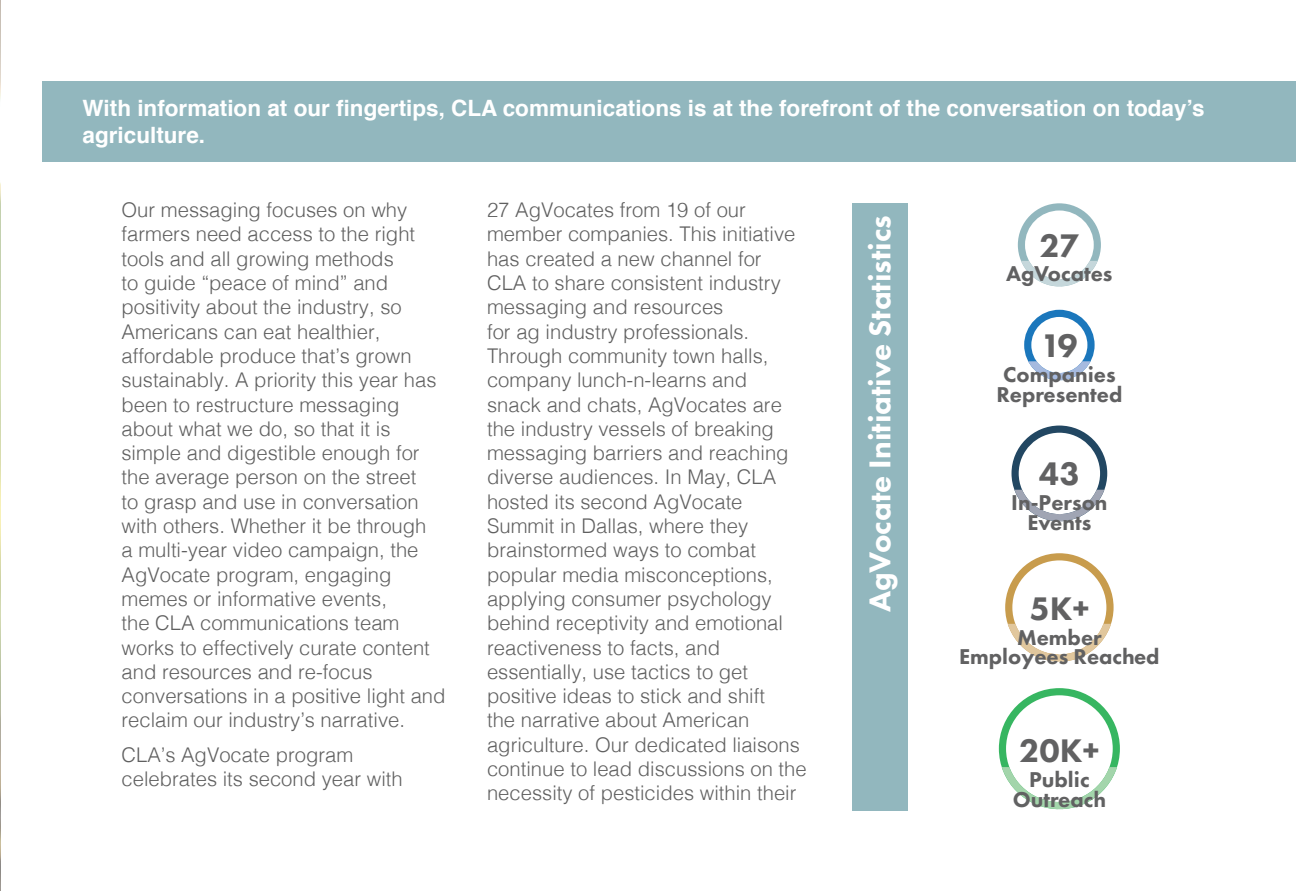
<style>
.page{position:relative;width:1296px;height:891px;background:#fff}
.page>*{position:absolute;margin:0;border:0;box-sizing:border-box;transform-origin:0 0}
.t1{font:800 33.98px "Futura PT";color:#616162}
.t2{font:800 31.28px "Futura PT";color:#fff}
.t3{font:700 22.5px/27px "Helvetica";color:#fff}
.t4{font:800 22.28px/19.6px "Futura PT";color:#616162;text-align:center}
.t5{font:300 20.25px/24.3px "Helvetica";color:#606060}
</style>
<div class="page">
<img style="left:0;top:0;width:1px;height:891px">
<svg style="left:1018px;top:203px;width:83px;height:83px"></svg>
<svg style="left:1024px;top:310px;width:71px;height:70px"></svg>
<svg style="left:1012px;top:426px;width:95px;height:95px"></svg>
<svg style="left:1005px;top:553px;width:109px;height:109px"></svg>
<svg style="left:999px;top:688px;width:121px;height:121px"></svg>
<div style="left:853px;top:203px;width:55px;height:608px;background:#92b7be"></div>
<div style="left:42px;top:81px;width:1254px;height:81px;background:#92b7be"></div>
<p class="t3" style="left:83px;top:95px;width:1123px">With information at our fingertips, CLA communications is at the forefront of the conversation on today’s agriculture.</p>
<p class="t5" style="left:122px;top:196px;width:326px">Our messaging focuses on why farmers need access to the right tools and all growing methods<br>to guide “peace of mind” and positivity about the industry, so<br>Americans can eat healthier, affordable produce that’s grown sustainably. A priority this year has been to restructure messaging about what we do, so that it is simple and digestible enough for the average person on the street<br>to grasp and use in conversation with others. Whether it be through<br>a multi-year video campaign, the<br>AgVocate program, engaging memes or informative events,<br>the CLA communications team works to effectively curate content and resources and re-focus conversations in a positive light and reclaim our industry’s narrative.</p>
<p class="t5" style="left:122px;top:741px;width:283px">CLA’s AgVocate program celebrates its second year with</p>
<p class="t5" style="left:487px;top:196px;width:321px">27 AgVocates from 19 of our member companies. This initiative has created a new channel for<br>CLA to share consistent industry messaging and resources<br>for ag industry professionals.<br>Through community town halls, company lunch-n-learns and<br>snack and chats, AgVocates are the industry vessels of breaking messaging barriers and reaching diverse audiences. In May, CLA hosted its second AgVocate<br>Summit in Dallas, where they brainstormed ways to combat popular media misconceptions, applying consumer psychology behind receptivity and emotional reactiveness to facts, and essentially, use tactics to get positive ideas to stick and shift<br>the narrative about American agriculture. Our dedicated liaisons continue to lead discussions on the necessity of pesticides within their</p>
<h2 class="t2" style="left:860px;top:612px;width:398px;rotate:-90deg">AgVocate Initiative Statistics</h2>
<h1 class="t1" style="left:1039px;top:224px;width:41px">27</h1>
<p class="t4" style="left:1006px;top:264px;width:108px">AgVocates</p>
<h1 class="t1" style="left:1041px;top:325px;width:38px">19</h1>
<p class="t4" style="left:996px;top:365px;width:128px">Companies<br>Represented</p>
<h1 class="t1" style="left:1039px;top:453px;width:43px">43</h1>
<p class="t4" style="left:1011px;top:493px;width:98px">In-Person<br>Events</p>
<h1 class="t1" style="left:1029px;top:587px;width:62px">5K+</h1>
<p class="t4" style="left:959px;top:627px;width:202px">Member<br>Employees Reached</p>
<h1 class="t1" style="left:1019px;top:730px;width:82px">20K+</h1>
<p class="t4" style="left:1013px;top:770px;width:95px">Public<br>Outreach</p>
</div>
